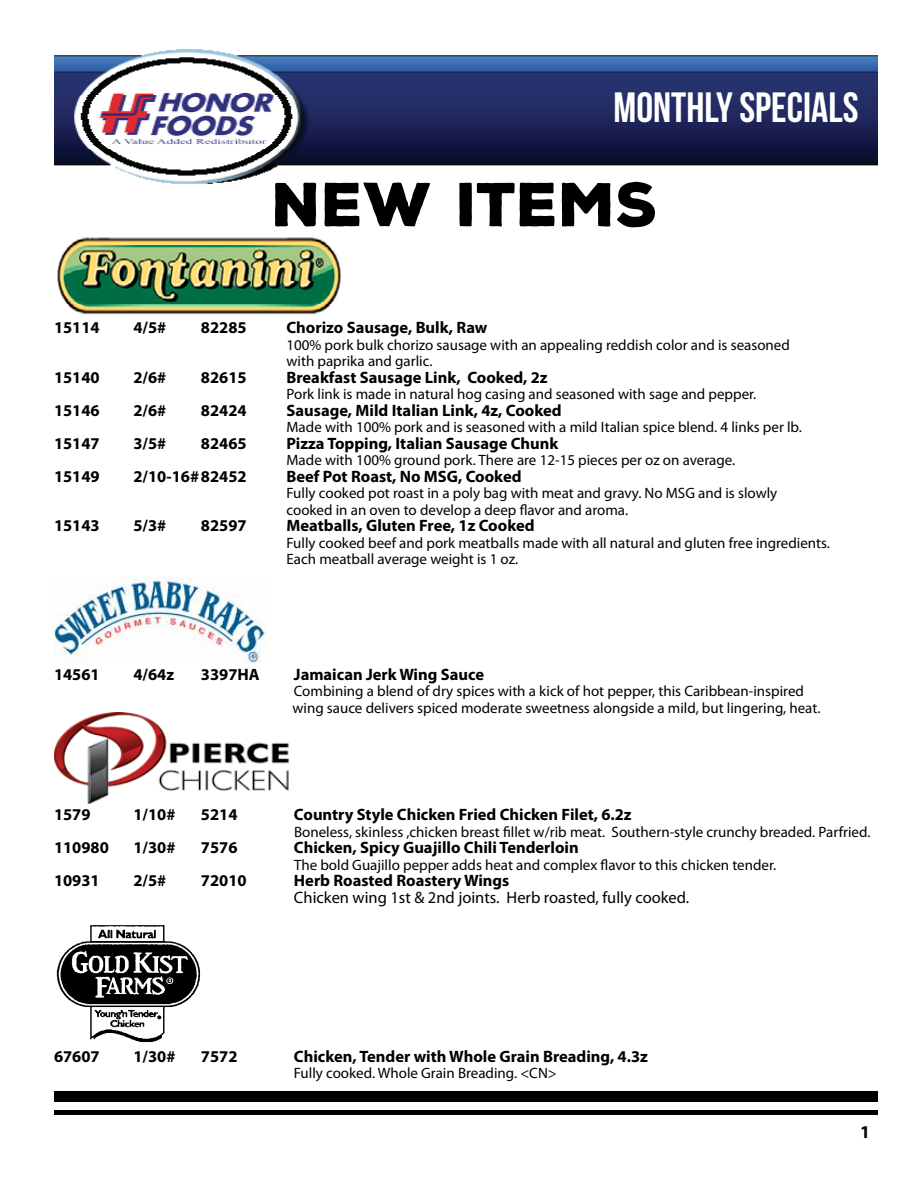
<style>
.page{position:relative;width:918px;height:1188px;background:#fff}
.page>*{position:absolute;margin:0;border:0;box-sizing:border-box;transform-origin:0 0}
.t1{font:900 60px "Nexa Rust Sans";letter-spacing:-.01em;color:#000}
.t2{font:42.3px "Bebas Neue";color:#fff}
.t3{font:700 18px "Myriad Pro";color:#000}
.t4{font:700 16.5px "Myriad Pro";color:#000}
.t5{font:16.5px "Myriad Pro";color:#000}
.t6{font:15px/16.5px "Myriad Pro";color:#000}
</style>
<div class="page">
<div style="left:54px;top:1092px;width:824px;height:10px;background:#000"></div>
<hr style="left:54px;top:1110px;width:824px;height:4px;background:#000">
<img style="left:54px;top:49px;width:824px;height:135px">
<img style="left:57px;top:237px;width:284px;height:78px">
<img style="left:54px;top:577px;width:212px;height:86px">
<img style="left:54px;top:713px;width:236px;height:91px">
<img style="left:56px;top:925px;width:145px;height:117px">
<h2 class="t2" style="left:614px;top:84px;width:246px">MONTHLY SPECIALS</h2>
<h1 class="t1" style="left:273px;top:164px;width:388px">NEW ITEMS</h1>
<p class="t4" style="left:54px;top:317px;width:47px">15114</p>
<p class="t4" style="left:133px;top:317px;width:34px">4/5#</p>
<p class="t4" style="left:201px;top:317px;width:47px">82285</p>
<p class="t4" style="left:287px;top:317px;width:202px">Chorizo Sausage, Bulk, Raw</p>
<p class="t6" style="left:286px;top:336px;width:505px">100% pork bulk chorizo sausage with an appealing reddish color and is seasoned with paprika and garlic.</p>
<p class="t4" style="left:54px;top:367px;width:47px">15140</p>
<p class="t4" style="left:133px;top:367px;width:34px">2/6#</p>
<p class="t4" style="left:201px;top:367px;width:47px">82615</p>
<p class="t4" style="left:287px;top:367px;width:263px">Breakfast Sausage Link, Cooked, 2z</p>
<p class="t6" style="left:286px;top:386px;width:471px">Pork link is made in natural hog casing and seasoned with sage and pepper.</p>
<p class="t4" style="left:54px;top:400px;width:47px">15146</p>
<p class="t4" style="left:133px;top:400px;width:34px">2/6#</p>
<p class="t4" style="left:201px;top:400px;width:47px">82424</p>
<p class="t4" style="left:287px;top:400px;width:277px">Sausage, Mild Italian Link, 4z, Cooked</p>
<p class="t6" style="left:286px;top:419px;width:517px">Made with 100% pork and is seasoned with a mild Italian spice blend. 4 links per lb.</p>
<p class="t4" style="left:54px;top:433px;width:47px">15147</p>
<p class="t4" style="left:133px;top:433px;width:34px">3/5#</p>
<p class="t4" style="left:201px;top:433px;width:47px">82465</p>
<p class="t4" style="left:287px;top:433px;width:273px">Pizza Topping, Italian Sausage Chunk</p>
<p class="t6" style="left:286px;top:452px;width:450px">Made with 100% ground pork. There are 12-15 pieces per oz on average.</p>
<p class="t4" style="left:54px;top:466px;width:47px">15149</p>
<p class="t4" style="left:133px;top:466px;width:115px">2/10-16#82452</p>
<p class="t4" style="left:287px;top:466px;width:237px">Beef Pot Roast, No MSG, Cooked</p>
<p class="t6" style="left:286px;top:485px;width:492px">Fully cooked pot roast in a poly bag with meat and gravy. No MSG and is slowly cooked in an oven to develop a deep flavor and aroma.</p>
<p class="t4" style="left:54px;top:515px;width:47px">15143</p>
<p class="t4" style="left:133px;top:515px;width:34px">5/3#</p>
<p class="t4" style="left:201px;top:515px;width:47px">82597</p>
<p class="t4" style="left:287px;top:515px;width:250px">Meatballs, Gluten Free, 1z Cooked</p>
<p class="t6" style="left:286px;top:534px;width:545px">Fully cooked beef and pork meatballs made with all natural and gluten free ingredients.<br>Each meatball average weight is 1 oz.</p>
<p class="t4" style="left:54px;top:664px;width:47px">14561</p>
<p class="t4" style="left:133px;top:664px;width:42px">4/64z</p>
<p class="t4" style="left:201px;top:664px;width:60px">3397HA</p>
<p class="t4" style="left:294px;top:664px;width:192px">Jamaican Jerk Wing Sauce</p>
<p class="t6" style="left:292px;top:683px;width:529px">Combining a blend of dry spices with a kick of hot pepper, this Caribbean-inspired wing sauce delivers spiced moderate sweetness alongside a mild, but lingering, heat.</p>
<p class="t4" style="left:54px;top:804px;width:38px">1579</p>
<p class="t4" style="left:133px;top:804px;width:44px">1/10#</p>
<p class="t4" style="left:201px;top:804px;width:38px">5214</p>
<p class="t4" style="left:294px;top:804px;width:339px">Country Style Chicken Fried Chicken Filet, 6.2z</p>
<p class="t6" style="left:294px;top:823px;width:578px">Boneless, skinless ,chicken breast fillet w/rib meat. Southern-style crunchy breaded. Parfried.</p>
<p class="t4" style="left:54px;top:837px;width:56px">110980</p>
<p class="t4" style="left:133px;top:837px;width:44px">1/30#</p>
<p class="t4" style="left:201px;top:837px;width:38px">7576</p>
<p class="t4" style="left:294px;top:837px;width:286px">Chicken, Spicy Guajillo Chili Tenderloin</p>
<p class="t6" style="left:294px;top:856px;width:484px">The bold Guajillo pepper adds heat and complex flavor to this chicken tender.</p>
<p class="t4" style="left:54px;top:870px;width:47px">10931</p>
<p class="t4" style="left:133px;top:870px;width:34px">2/5#</p>
<p class="t4" style="left:201px;top:870px;width:47px">72010</p>
<p class="t4" style="left:294px;top:870px;width:217px">Herb Roasted Roastery Wings</p>
<p class="t5" style="left:294px;top:887px;width:397px">Chicken wing 1st &amp; 2nd joints. Herb roasted, fully cooked.</p>
<p class="t4" style="left:54px;top:1046px;width:47px">67607</p>
<p class="t4" style="left:133px;top:1046px;width:44px">1/30#</p>
<p class="t4" style="left:201px;top:1046px;width:38px">7572</p>
<p class="t4" style="left:294px;top:1046px;width:356px">Chicken, Tender with Whole Grain Breading, 4.3z</p>
<p class="t6" style="left:294px;top:1065px;width:265px">Fully cooked. Whole Grain Breading. &lt;CN&gt;</p>
<p class="t3" style="left:860px;top:1120px;width:11px">1</p>
</div>
